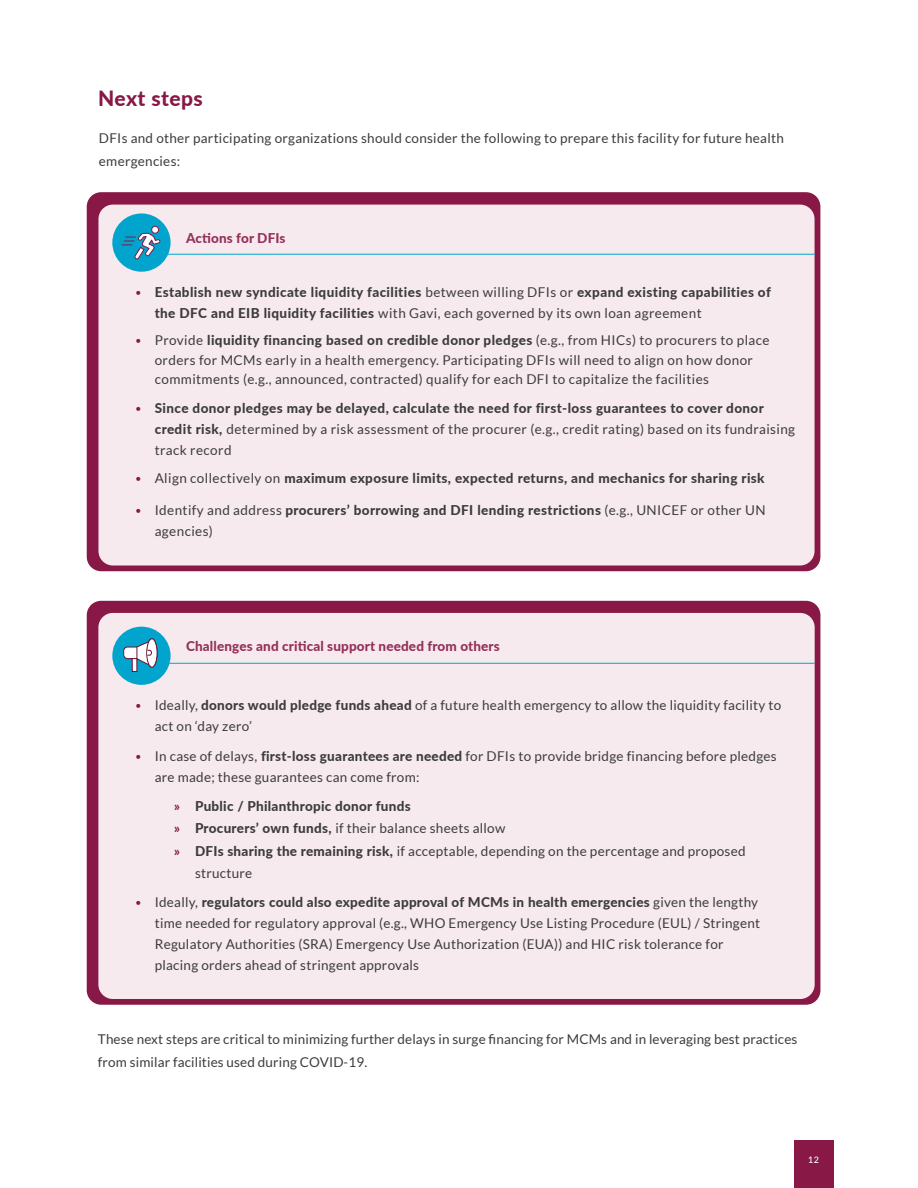
<style>
.page{position:relative;width:918px;height:1188px;background:#fff}
.page>*{position:absolute;margin:0;border:0;box-sizing:border-box;transform-origin:0 0}
.t1{font:800 21px "Lato";letter-spacing:.02em;color:#871846}
.t2{font:13.5px/21px "Lato";letter-spacing:.02em;color:#3c3c3b}
.t3{font:800 13.5px/21px "Lato";letter-spacing:.03em;color:#3c3c3b}
.t4{font:800 13.5px "Lato";letter-spacing:.01em;color:#943058}
.t5{font:500 9px "Lato";color:#fff}
.s1{font-weight:300;color:#881946}
.s2{font-weight:400}
.s3{font-weight:800}
.s4{font-weight:700;color:#881946}
</style>
<div class="page">
<div style="left:87px;top:192px;width:733px;height:379px;background:#881946;border-radius:14px"></div>
<div style="left:87px;top:601px;width:733px;height:404px;background:#881946;border-radius:14px"></div>
<div style="left:98px;top:613px;width:717px;height:386px;background:#f7eaef;border-radius:14px"></div>
<hr style="left:155px;top:663px;width:660px;height:1px;background:#00a4cd">
<div style="left:98px;top:205px;width:717px;height:361px;background:#f7eaef;border-radius:14px"></div>
<hr style="left:148px;top:254px;width:667px;height:1px;background:#00a4cd">
<div style="left:112px;top:213px;width:59px;height:59px;background:#00a4cd;border-radius:50%"></div>
<div style="left:112px;top:627px;width:59px;height:58px;background:#00a4cd;border-radius:50%"></div>
<svg style="left:123px;top:638px;width:35px;height:34px"></svg>
<div style="left:794px;top:1140px;width:39px;height:48px;background:#881946"></div>
<div style="left:152px;top:226px;width:7px;height:7px;background:#fff;border-radius:50%"></div>
<div style="left:151px;top:226px;width:8px;height:8px;border:1px solid #871546;border-radius:50%"></div>
<svg style="left:122px;top:232px;width:39px;height:28px"></svg>
<p class="t1" style="left:98px;top:83px;width:106px">Next steps</p>
<p class="t2" style="left:99px;top:127px;width:686px;line-height:22.5px">DFIs and other participating organizations should consider the following to prepare this facility for future health emergencies:</p>
<p class="t4" style="left:186px;top:228px;width:101px">Actions for DFIs</p>
<p class="t3" style="left:155px;top:281px;width:618px;text-indent:-20px"><span class="s1">•</span> Establish new syndicate liquidity facilities <span class="s2">between willing DFIs or</span> expand existing capabilities of the DFC and EIB liquidity facilities <span class="s2">with Gavi, each governed by its own loan agreement</span></p>
<p class="t2" style="left:155px;top:331px;width:616px;line-height:19.5px;text-indent:-20px"><span class="s1">•</span> Provide <span class="s3">liquidity financing based on credible donor pledges</span> (e.g., from HICs) to procurers to place orders for MCMs early in a health emergency. Participating DFIs will need to align on how donor commitments (e.g., announced, contracted) qualify for each DFI to capitalize the facilities</p>
<p class="t3" style="left:155px;top:397px;width:642px;text-indent:-20px"><span class="s1">•</span> Since donor pledges may be delayed, calculate the need for first-loss guarantees to cover donor credit risk, <span class="s2">determined by a risk assessment of the procurer (e.g., credit rating) based on its fundraising track record</span></p>
<p class="t3" style="left:134px;top:467px;width:632px"><span class="s1">•</span> <span class="s2">Align collectively on</span> maximum exposure limits, expected returns, and mechanics for sharing risk</p>
<p class="t2" style="left:155px;top:499px;width:612px;text-indent:-20px"><span class="s1">•</span> Identify and address <span class="s3">procurers’ borrowing and DFI lending restrictions</span> (e.g., UNICEF or other UN agencies)</p>
<p class="t4" style="left:186px;top:636px;width:315px">Challenges and critical support needed from others</p>
<p class="t2" style="left:155px;top:695px;width:628px;text-indent:-20px"><span class="s1">•</span> Ideally, <span class="s3">donors would pledge funds ahead</span> of a future health emergency to allow the liquidity facility to act on ‘day zero’</p>
<p class="t2" style="left:155px;top:746px;width:624px;text-indent:-20px"><span class="s1">•</span> In case of delays, <span class="s3">first-loss guarantees are needed</span> for DFIs to provide bridge financing before pledges are made; these guarantees can come from:</p>
<p class="t3" style="left:174px;top:795px;width:238px"><span class="s4">»</span> Public / Philanthropic donor funds</p>
<p class="t2" style="left:174px;top:818px;width:333px"><span class="s4">»</span> <span class="s3">Procurers’ own funds,</span> if their balance sheets allow</p>
<p class="t2" style="left:195px;top:839px;width:552px;line-height:22.5px;text-indent:-21px"><span class="s4">»</span> <span class="s3">DFIs sharing the remaining risk,</span> if acceptable, depending on the percentage and proposed structure</p>
<p class="t2" style="left:155px;top:892px;width:607px;text-indent:-20px"><span class="s1">•</span> Ideally, <span class="s3">regulators could also expedite approval of MCMs in health emergencies</span> given the lengthy time needed for regulatory approval (e.g., WHO Emergency Use Listing Procedure (EUL) / Stringent Regulatory Authorities (SRA) Emergency Use Authorization (EUA)) and HIC risk tolerance for placing orders ahead of stringent approvals</p>
<p class="t2" style="left:98px;top:1028px;width:701px;line-height:22.5px">These next steps are critical to minimizing further delays in surge financing for MCMs and in leveraging best practices from similar facilities used during COVID-19.</p>
<p class="t5" style="left:808px;top:1153px;width:12px">12</p>
</div>
